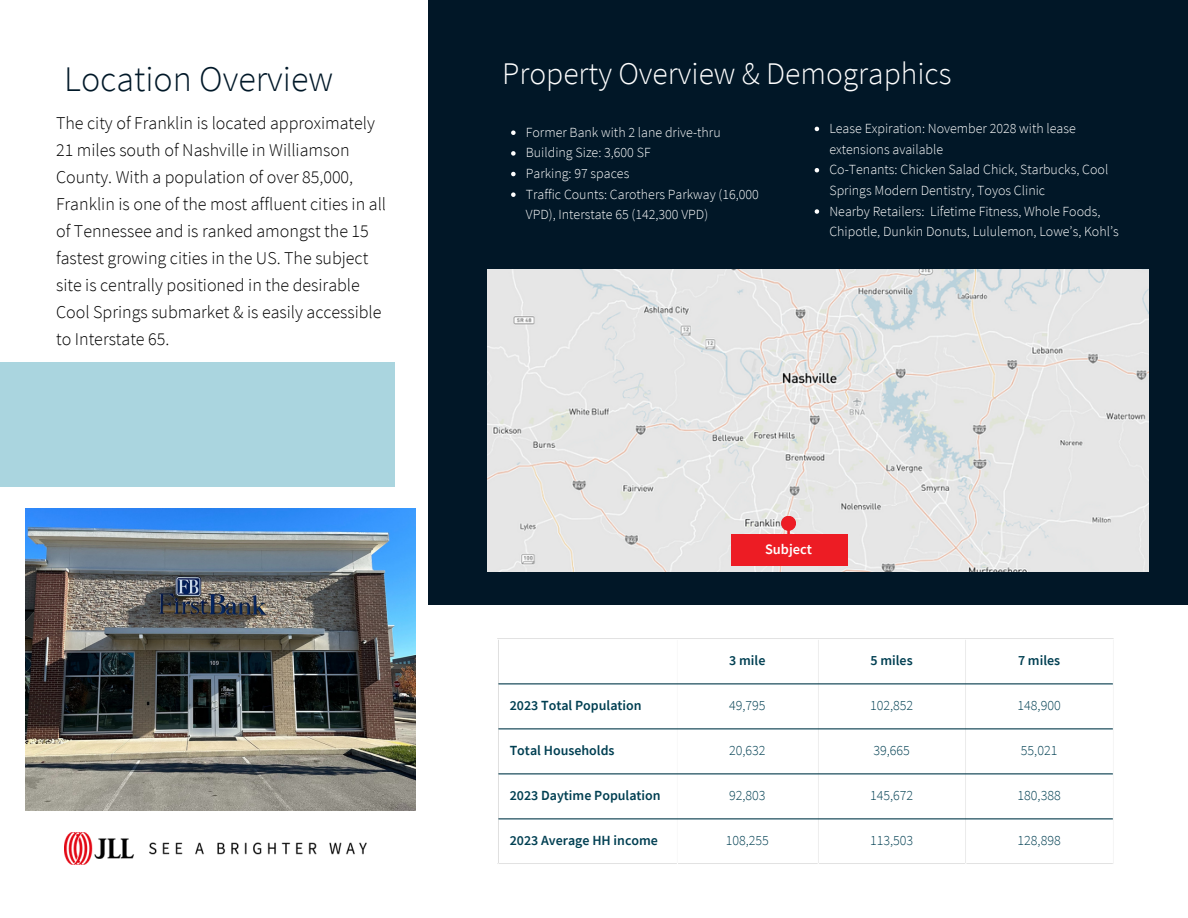
<style>
.page{position:relative;width:1188px;height:918px;background:#fff}
.page>*{position:absolute;margin:0;border:0;box-sizing:border-box;transform-origin:0 0}
.t1{font:300 36px "Source Sans Pro";color:#001828}
.t2{font:300 31.5px "Source Sans Pro";color:#fefefe}
.t3{font:300 18px/27px "Source Sans Pro";color:#000}
.t4{font:600 14.4px "Source Sans Pro";color:#fefefe}
.t5{font:300 13.95px/20.7px "Source Sans Pro";color:#fefefe}
.t6{font:600 13.95px "Source Sans Pro";color:#003f52}
.t7{font:300 13.95px "Source Sans Pro";color:#003f52}
</style>
<div class="page">
<img style="left:64px;top:833px;width:303px;height:31px">
<div style="left:0;top:363px;width:395px;height:124px;background:#aad5df"></div>
<div style="left:429px;top:0;width:759px;height:604px;background:#011727"></div>
<hr style="left:498px;top:683px;width:615px;height:1px;background:#003f52">
<hr style="left:498px;top:728px;width:615px;height:1px;background:#003f52">
<hr style="left:498px;top:773px;width:615px;height:1px;background:#003f52">
<hr style="left:498px;top:818px;width:615px;height:1px;background:#003f52">
<img style="left:487px;top:269px;width:662px;height:303px">
<div style="left:731px;top:534px;width:116px;height:32px;background:#ed1c24"></div>
<div style="left:781px;top:516px;width:15px;height:15px;background:#ed1c24;border-radius:50%"></div>
<hr style="left:787px;top:524px;width:3px;height:15px;background:#ed1c24">
<img style="left:25px;top:508px;width:391px;height:303px">
<svg style="left:511px;top:130px;width:5px;height:5px"></svg>
<svg style="left:511px;top:151px;width:5px;height:5px"></svg>
<svg style="left:511px;top:172px;width:5px;height:4px"></svg>
<svg style="left:511px;top:192px;width:5px;height:5px"></svg>
<svg style="left:815px;top:127px;width:4px;height:4px"></svg>
<svg style="left:815px;top:168px;width:4px;height:4px"></svg>
<svg style="left:815px;top:209px;width:4px;height:5px"></svg>
<p class="t1" style="left:64px;top:55px;width:270px">Location Overview</p>
<p class="t2" style="left:502px;top:53px;width:451px">Property Overview &amp; Demographics</p>
<p class="t5" style="left:526px;top:121px;width:196px">Former Bank with 2 lane drive-thru</p>
<p class="t5" style="left:526px;top:142px;width:126px">Building Size: 3,600 SF</p>
<p class="t5" style="left:526px;top:163px;width:105px">Parking: 97 spaces</p>
<p class="t5" style="left:526px;top:183px;width:235px">Traffic Counts: Carothers Parkway (16,000<br>VPD), Interstate 65 (142,300 VPD)</p>
<p class="t3" style="left:56px;top:109px;width:332px">The city of Franklin is located approximately 21 miles south of Nashville in Williamson County. With a population of over 85,000, Franklin is one of the most affluent cities in all of Tennessee and is ranked amongst the 15 fastest growing cities in the US. The subject site is centrally positioned in the desirable Cool Springs submarket &amp; is easily accessible to Interstate 65.</p>
<p class="t5" style="left:829px;top:118px;width:248px">Lease Expiration: November 2028 with lease extensions available</p>
<p class="t5" style="left:829px;top:159px;width:280px">Co-Tenants: Chicken Salad Chick, Starbucks, Cool<br>Springs Modern Dentistry, Toyos Clinic</p>
<p class="t5" style="left:829px;top:200px;width:291px">Nearby Retailers: Lifetime Fitness, Whole Foods,<br>Chipotle, Dunkin Donuts, Lululemon, Lowe’s, Kohl’s</p>
<p class="t4" style="left:765px;top:540px;width:48px">Subject</p>
<p class="t6" style="left:729px;top:651px;width:38px">3 mile</p>
<p class="t6" style="left:870px;top:651px;width:44px">5 miles</p>
<p class="t6" style="left:1018px;top:651px;width:44px">7 miles</p>
<p class="t6" style="left:510px;top:696px;width:133px">2023 Total Population</p>
<p class="t7" style="left:729px;top:696px;width:38px">49,795</p>
<p class="t7" style="left:870px;top:696px;width:45px">102,852</p>
<p class="t7" style="left:1018px;top:696px;width:45px">148,900</p>
<p class="t6" style="left:510px;top:741px;width:106px">Total Households</p>
<p class="t7" style="left:729px;top:741px;width:38px">20,632</p>
<p class="t7" style="left:873px;top:741px;width:38px">39,665</p>
<p class="t7" style="left:1021px;top:741px;width:38px">55,021</p>
<p class="t6" style="left:510px;top:786px;width:153px">2023 Daytime Population</p>
<p class="t7" style="left:729px;top:786px;width:38px">92,803</p>
<p class="t7" style="left:870px;top:786px;width:45px">145,672</p>
<p class="t7" style="left:1018px;top:786px;width:45px">180,388</p>
<p class="t6" style="left:510px;top:831px;width:150px">2023 Average HH income</p>
<p class="t7" style="left:726px;top:831px;width:45px">108,255</p>
<p class="t7" style="left:870px;top:831px;width:45px">113,503</p>
<p class="t7" style="left:1018px;top:831px;width:45px">128,898</p>
</div>
